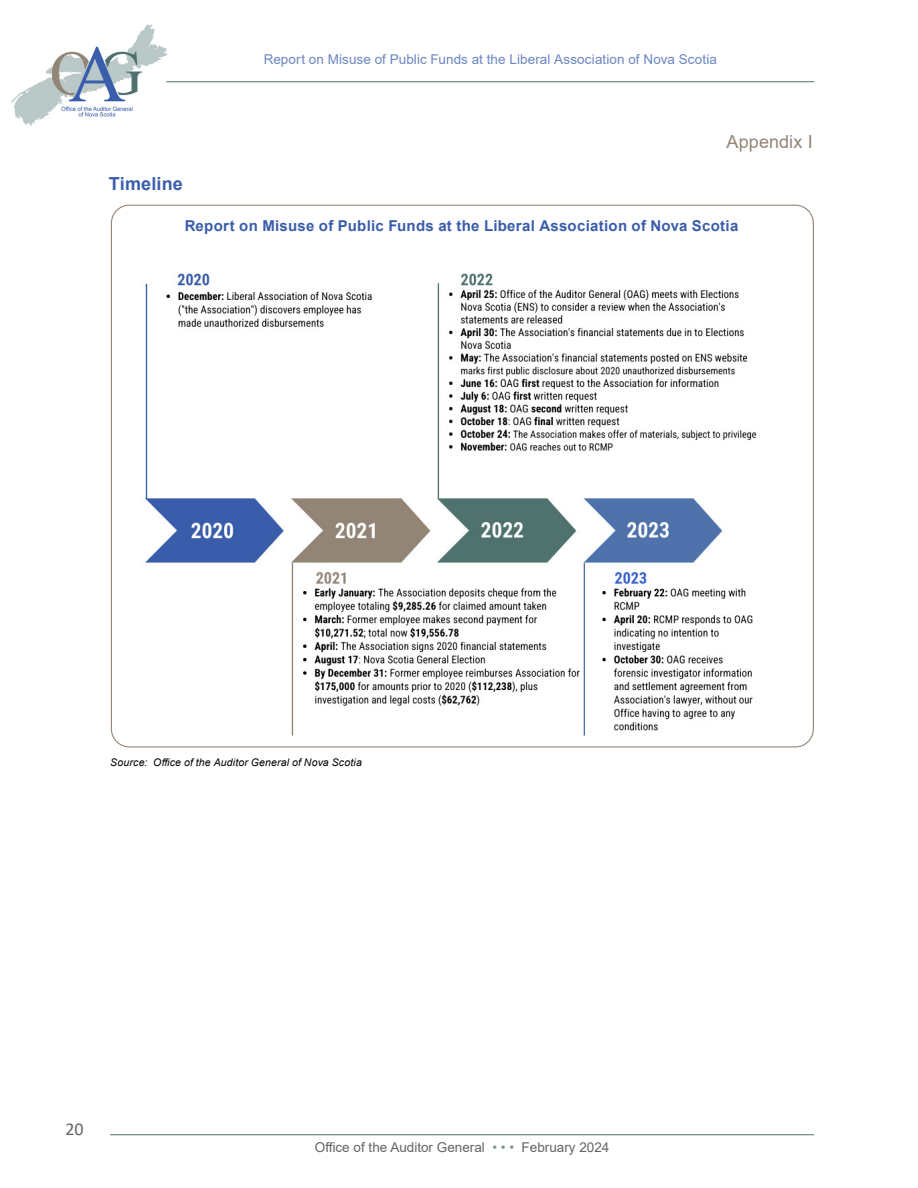
<style>
.page{position:relative;width:918px;height:1188px;background:#fff}
.page>*{position:absolute;margin:0;border:0;box-sizing:border-box;transform-origin:0 0}
.t1{font:18px "Arial";letter-spacing:.005em;color:#928576}
.t2{font:700 18px "Arial";letter-spacing:.01em;color:#3a5dab}
.t3{font:18px "Calibri";color:#636466}
.t4{font:700 15px "Arial";letter-spacing:.02em;color:#3a5dab}
.t5{font:13.5px "Arial";letter-spacing:.01em;color:#6b86c0}
.t6{font:13.5px "Arial";color:#636466}
.t7{font:italic 10.5px "Arial";letter-spacing:.015em;color:#000}
.s1{color:#7b9592}
</style>
<div class="page">
<img style="left:11px;top:25px;width:155px;height:100px">
<hr style="left:166px;top:81px;width:648px;height:1px;background:#4f726e">
<hr style="left:110px;top:1134px;width:704px;height:1px;background:#4f726e">
<img style="left:110px;top:221px;width:704px;height:525px">
<h1 class="t2" style="left:109px;top:171px;width:76px">Timeline</h1>
<p class="t5" style="left:264px;top:50px;width:455px">Report on Misuse of Public Funds at the Liberal Association of Nova Scotia</p>
<h1 class="t1" style="left:726px;top:129px;width:88px">Appendix I</h1>
<p class="t4" style="left:185px;top:216px;width:555px">Report on Misuse of Public Funds at the Liberal Association of Nova Scotia</p>
<p class="t7" style="left:110px;top:755px;width:253px">Source: Office of the Auditor General of Nova Scotia</p>
<h1 class="t3" style="left:65px;top:1116px;width:20px">20</h1>
<p class="t6" style="left:315px;top:1138px;width:296px">Office of the Auditor General <span class="s1">• • •</span> February 2024</p>
</div>
